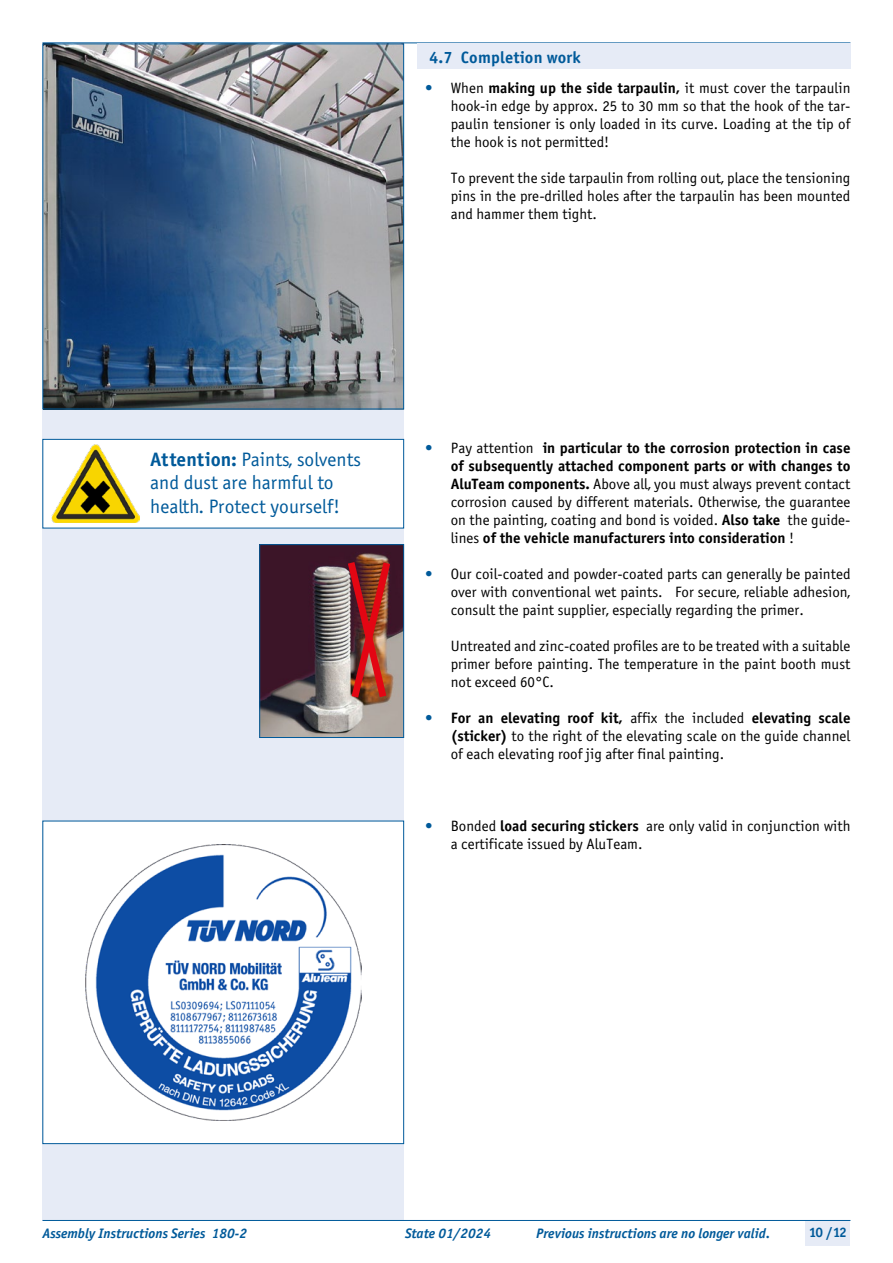
<style>
.page{position:relative;width:893px;height:1263px;background:#fff}
.page>*{position:absolute;margin:0;border:0;box-sizing:border-box;transform-origin:0 0}
.t1{font:19.5px/23.4px "Officina Sans Book ITC";color:#005a9a}
.t2{font:16.5px "Officina Sans Bold ITC";letter-spacing:.01em;color:#005a9a}
.t3{font:15px/18px "Officina Sans Book ITC";color:#000;text-align:justify}
.t4{font:15px/18px "Officina Sans Bold ITC";color:#000;text-align:right}
.t5{font:italic 13.8px "Officina Sans Bold ITC";color:#005a9a}
.t6{font:13.8px "Officina Sans Bold ITC";color:#005a9a}
.s1{color:#005a9a}
.s2{font-family:"Officina Sans Bold ITC"}
.s3{font-family:"Officina Sans Book ITC";color:#005a9a}
.s4{font-family:"Officina Sans Book ITC"}
</style>
<div class="page">
<div style="left:43px;top:42px;width:361px;height:1178px;background:#e6ebf6"></div>
<div style="left:806px;top:1220px;width:44px;height:26px;background:#e6ebf6"></div>
<hr style="left:43px;top:1220px;width:807px;height:1px;background:#005a9a">
<hr style="left:43px;top:43px;width:807px;height:1px;background:#005a9a">
<div style="left:417px;top:44px;width:433px;height:25px;background:#e6ebf6"></div>
<div style="left:43px;top:439px;width:361px;height:89px;background:#fff"></div>
<img style="left:51px;top:444px;width:89px;height:78px">
<div style="left:43px;top:439px;width:361px;height:89px;border:1px solid #005a9a"></div>
<img style="left:261px;top:546px;width:141px;height:190px">
<div style="left:259px;top:544px;width:145px;height:194px;border:1px solid #005a9a"></div>
<img style="left:343px;top:555px;width:52px;height:150px">
<img style="left:45px;top:46px;width:357px;height:361px">
<div style="left:43px;top:44px;width:361px;height:365px;border:1px solid #005a9a"></div>
<div style="left:43px;top:821px;width:361px;height:322px;background:#fff"></div>
<img style="left:85px;top:844px;width:276px;height:276px">
<div style="left:43px;top:821px;width:361px;height:323px;border:1px solid #005a9a"></div>
<p class="t2" style="left:429px;top:47px;width:153px">4.7 Completion work</p>
<p class="t3" style="left:451px;top:79px;width:401px;text-indent:-26px"><span class="s1">•</span> When <span class="s2">making up the side tarpaulin,</span> it must cover the tarpaulin hook-in edge by approx. 25 to 30 mm so that the hook of the tar&shy;paulin tensioner is only loaded in its curve. Loading at the tip of the hook is not permitted!</p>
<p class="t3" style="left:451px;top:169px;width:401px">To prevent the side tarpaulin from rolling out, place the tensioning pins in the pre-drilled holes after the tarpaulin has been mounted and hammer them tight.</p>
<h1 class="t1" style="left:150px;top:448px;width:212px"><span class="s2">Attention:</span> Paints, solvents and dust are harmful to health. Protect yourself!</h1>
<p class="t4" style="left:425px;top:439px;width:427px"><span class="s3">•</span> <span class="s4">Pay attention</span> in particular to the corrosion protection in case of subsequently attached component parts or with changes to</p>
<p class="t3" style="left:451px;top:475px;width:401px"><span class="s2">AluTeam components.</span> Above all, you must always prevent contact corrosion caused by different materials. Otherwise, the guarantee on the painting, coating and bond is voided. <span class="s2">Also take</span> the guide-</p>
<p class="t4" style="left:451px;top:529px;width:345px"><span class="s4">lines</span> of the vehicle manufacturers into consideration <span class="s4">!</span></p>
<p class="t3" style="left:451px;top:565px;width:401px;text-indent:-26px"><span class="s1">•</span> Our coil-coated and powder-coated parts can generally be painted over with conventional wet paints. For secure, reliable adhesion, consult the paint supplier, especially regarding the primer.</p>
<p class="t3" style="left:451px;top:637px;width:401px">Untreated and zinc-coated profiles are to be treated with a suitable primer before painting. The temperature in the paint booth must not exceed 60°C.</p>
<p class="t4" style="left:425px;top:709px;width:427px"><span class="s3">•</span> For an elevating roof kit, <span class="s4">affix the included</span> elevating scale</p>
<p class="t3" style="left:451px;top:727px;width:401px"><span class="s2">(sticker)</span> to the right of the elevating scale on the guide channel of each elevating roof jig after final painting.</p>
<p class="t3" style="left:451px;top:817px;width:401px;text-indent:-26px"><span class="s1">•</span> Bonded <span class="s2">load securing stickers</span> are only valid in conjunction with a certificate issued by AluTeam.</p>
<p class="t5" style="left:43px;top:1225px;width:206px">Assembly Instructions Series 180-2</p>
<p class="t5" style="left:405px;top:1225px;width:88px">State 01/2024</p>
<p class="t5" style="left:536px;top:1225px;width:235px">Previous instructions are no longer valid.</p>
<p class="t6" style="left:809px;top:1224px;width:39px">10 /12</p>
</div>
